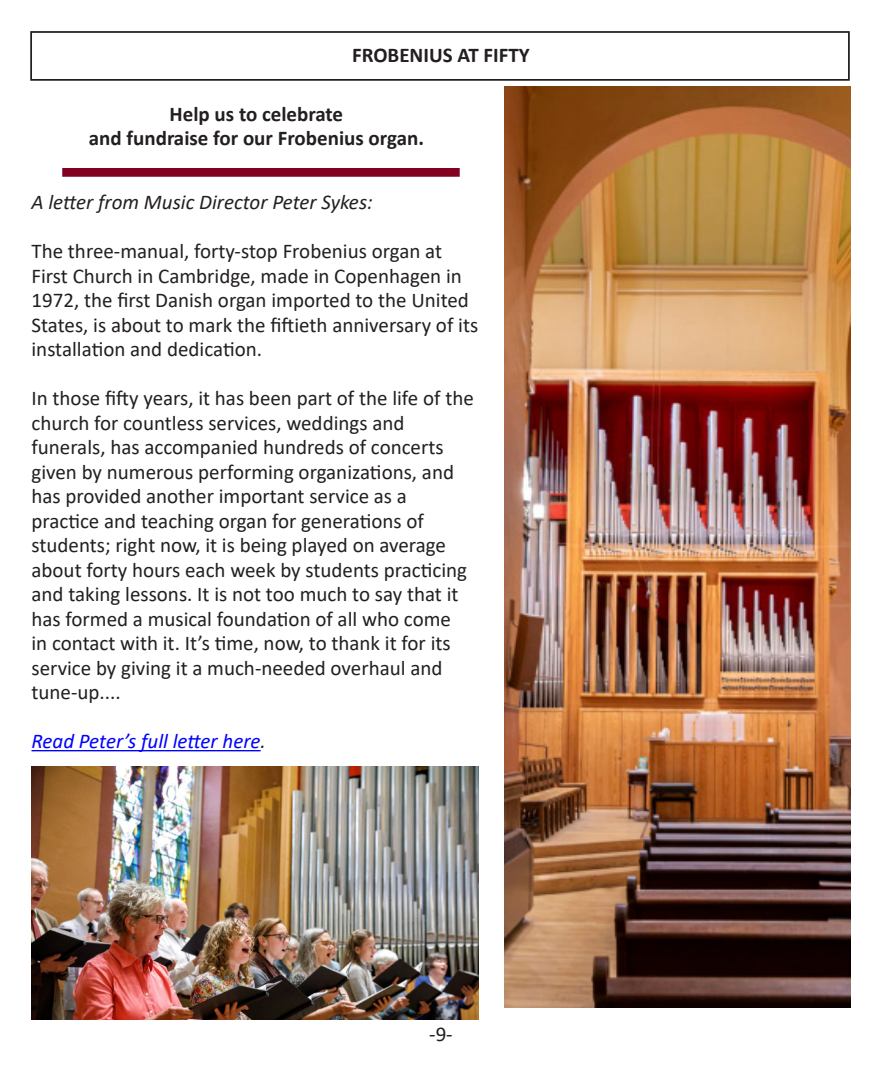
<style>
.page{position:relative;width:882px;height:1071px;background:#fff}
.page>*{position:absolute;margin:0;border:0;box-sizing:border-box;transform-origin:0 0}
.Paragraph_Style_1{font:21px/24.5px "Calibri";color:#231f20}
.Paragraph_Style_1-2{font:700 21px "Calibri";color:#231f20}
.Paragraph_Style_1-3{font:italic 21px "Calibri";color:#231f20}
.Paragraph_Style_1-4{font:italic 21px "Calibri";color:#00f}
.s1{color:#231f20}
</style>
<div class="page">
<div style="left:30px;top:31px;width:820px;height:50px;border:2px solid #231f20"></div>
<div style="left:62px;top:168px;width:398px;height:9px;background:#820123"></div>
<hr style="left:32px;top:750px;width:229px;height:1px;background:#00f">
<img style="left:504px;top:87px;width:347px;height:921px">
<img style="left:32px;top:767px;width:447px;height:252px">
<p class="Paragraph_Style_1-2" style="left:352px;top:40px;width:179px">FROBENIUS AT FIFTY</p>
<p class="Paragraph_Style_1-2" style="left:170px;top:99px;width:175px">Help us to celebrate</p>
<p class="Paragraph_Style_1-2" style="left:89px;top:123px;width:337px">and fundraise for our Frobenius organ.</p>
<p class="Paragraph_Style_1-3" style="left:32px;top:188px;width:343px">A letter from Music Director Peter Sykes:</p>
<p class="Paragraph_Style_1" style="left:32px;top:239px;width:448px">The three-manual, forty-stop Frobenius organ at First Church in Cambridge, made in Copenhagen in 1972, the first Danish organ imported to the United States, is about to mark the fiftieth anniversary of its installation and dedication.</p>
<p class="Paragraph_Style_1" style="left:32px;top:386px;width:444px">In those fifty years, it has been part of the life of the church for countless services, weddings and</p>
<p class="Paragraph_Style_1" style="left:32px;top:435px;width:414px">funerals, has accompanied hundreds of concerts</p>
<p class="Paragraph_Style_1" style="left:32px;top:459px;width:424px">given by numerous performing organizations, and has provided another important service as a</p>
<p class="Paragraph_Style_1" style="left:32px;top:508px;width:437px">practice and teaching organ for generations of students; right now, it is being played on average about forty hours each week by students practicing and taking lessons. It is not too much to say that it has formed a musical foundation of all who come in contact with it. It’s time, now, to thank it for its service by giving it a much-needed overhaul and tune-up....</p>
<p class="Paragraph_Style_1-4" style="left:32px;top:727px;width:236px">Read Peter’s full letter here<span class="s1">.</span></p>
<p class="Paragraph_Style_1" style="left:429px;top:1021px;width:25px">-9-</p>
</div>
